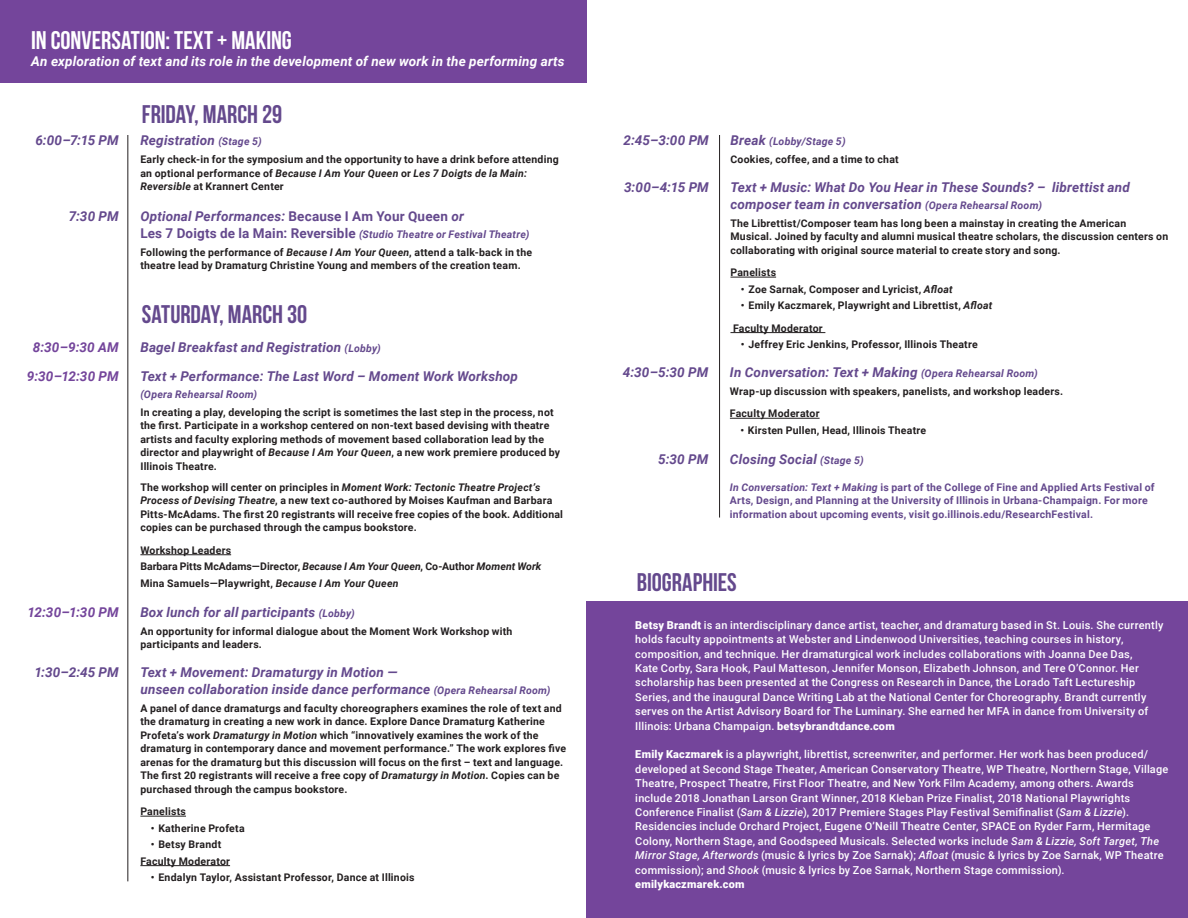
<style>
.page{position:relative;width:1188px;height:918px;background:#fff}
.page>*{position:absolute;margin:0;border:0;box-sizing:border-box;transform-origin:0 0}
.t1{font:700 25.5px "Bebas Neue";color:#64498d}
.t2{font:700 25.5px "Bebas Neue";color:#fff}
.t3{font:italic 700 13.5px/16.5px "Roboto";letter-spacing:.015em;color:#64498d}
.t4{font:italic 700 13.5px "Roboto";letter-spacing:.01em;color:#fff}
.t5{font:italic 700 13.5px "Roboto";letter-spacing:.015em;color:#74459b}
.t6{font:500 10.95px/14.4px "Roboto";letter-spacing:.02em;color:#fff}
.t7{font:700 10.5px/13.5px "Roboto";letter-spacing:.02em;color:#231f20}
.t8{font:700 10.5px/13.5px "Roboto";letter-spacing:.02em;color:#64498d}
.t9{font:italic 700 10.5px "Roboto";letter-spacing:.02em;color:#64498d}
.t10{font:700 10.5px "Roboto";color:#231f20}
.s1{font-size:10.5px}
.s2{font-style:italic}
.s3{font-style:normal}
.s4{font-style:normal;font-size:13.5px}
.s5{font-size:13.5px}
.s6{font-weight:900}
</style>
<div class="page">
<div style="left:0;top:0;width:587px;height:83px;background:#74459b"></div>
<div style="left:587px;top:601px;width:601px;height:317px;background:#74459b"></div>
<hr style="left:127px;top:135px;width:1px;height:746px;background:#231f20">
<hr style="left:719px;top:135px;width:1px;height:383px;background:#231f20">
<hr style="left:140px;top:554px;width:91px;height:1px;background:#231f20">
<hr style="left:730px;top:277px;width:46px;height:1px;background:#231f20">
<hr style="left:730px;top:332px;width:95px;height:1px;background:#231f20">
<hr style="left:730px;top:418px;width:90px;height:1px;background:#231f20">
<hr style="left:140px;top:816px;width:46px;height:1px;background:#231f20">
<hr style="left:140px;top:865px;width:90px;height:1px;background:#231f20">
<p class="t2" style="left:31px;top:27px;width:262px">IN CONVERSATION: TEXT + MAKING</p>
<p class="t4" style="left:31px;top:52px;width:535px">An exploration of text and its role in the development of new work in the performing arts</p>
<p class="t1" style="left:142px;top:100px;width:142px">FRIDAY, MARCH 29</p>
<p class="t3" style="left:35px;top:132px;width:85px">6:00–7:15 PM</p>
<p class="t3" style="left:69px;top:208px;width:51px">7:30 PM</p>
<p class="t3" style="left:140px;top:132px;width:123px">Registration <span class="s1">(Stage 5)</span></p>
<p class="t7" style="left:140px;top:152px;width:420px">Early check-in for the symposium and the opportunity to have a drink before attending an optional performance of <span class="s2">Because I Am Your Queen</span> or <span class="s2">Les 7 Doigts de la Main:<br>Reversible</span> at Krannert Center</p>
<p class="t3" style="left:140px;top:208px;width:325px">Optional Performances: <span class="s3">Because I Am Your Queen</span> or</p>
<p class="t9" style="left:140px;top:226px;width:391px"><span class="s4">Les 7 Doigts de la Main: Reversible</span> (Studio Theatre or Festival Theatre)</p>
<p class="t7" style="left:140px;top:245px;width:393px">Following the performance of <span class="s2">Because I Am Your Queen</span>, attend a talk-back in the theatre lead by Dramaturg Christine Young and members of the creation team.</p>
<p class="t1" style="left:142px;top:300px;width:167px">SATURDAY, MARCH 30</p>
<p class="t5" style="left:33px;top:338px;width:87px">8:30–9:30 AM</p>
<p class="t3" style="left:140px;top:339px;width:242px">Bagel Breakfast and Registration <span class="s1">(Lobby)</span></p>
<p class="t3" style="left:140px;top:368px;width:379px">Text + Performance: The Last Word – Moment Work Workshop</p>
<p class="t9" style="left:140px;top:387px;width:118px">(Opera Rehearsal Room)</p>
<p class="t7" style="left:140px;top:405px;width:421px">In creating a play, developing the script is sometimes the last step in the process, not the first. Participate in a workshop centered on non-text based devising with theatre artists and faculty exploring methods of movement based collaboration lead by the director and playwright of <span class="s2">Because I Am Your Queen</span>, a new work premiere produced by Illinois Theatre.</p>
<p class="t7" style="left:140px;top:480px;width:424px">The workshop will center on principles in <span class="s2">Moment Work: Tectonic Theatre Project’s Process of Devising Theatre</span>, a new text co-authored by Moises Kaufman and Barbara Pitts-McAdams. The first 20 registrants will receive free copies of the book. Additional copies can be purchased through the campus bookstore.</p>
<p class="t7" style="left:140px;top:543px;width:92px">Workshop Leaders</p>
<p class="t10" style="left:140px;top:559px;width:402px">Barbara Pitts McAdams—Director, <span class="s2">Because I Am Your Queen</span>, Co-Author <span class="s2">Moment Work</span></p>
<p class="t7" style="left:140px;top:576px;width:260px">Mina Samuels—Playwright, <span class="s2">Because I Am Your Queen</span></p>
<p class="t5" style="left:27px;top:367px;width:93px">9:30–12:30 PM</p>
<p class="t5" style="left:28px;top:602px;width:93px">12:30–1:30 PM</p>
<p class="t3" style="left:34px;top:664px;width:86px">1:30–2:45 PM</p>
<p class="t3" style="left:140px;top:603px;width:216px">Box lunch for all participants <span class="s1">(Lobby)</span></p>
<p class="t7" style="left:140px;top:624px;width:374px">An opportunity for informal dialogue about the Moment Work Workshop with participants and leaders.</p>
<p class="t3" style="left:140px;top:664px;width:412px">Text + Movement: Dramaturgy in Motion —<br>unseen collaboration inside dance performance <span class="s1">(Opera Rehearsal Room)</span></p>
<p class="t7" style="left:140px;top:701px;width:427px">A panel of dance dramaturgs and faculty choreographers examines the role of text and the dramaturg in creating a new work in dance. Explore Dance Dramaturg Katherine Profeta’s work <span class="s2">Dramaturgy in Motion</span> which “innovatively examines the work of the dramaturg in contemporary dance and movement performance.” The work explores five arenas for the dramaturg but this discussion will focus on the first – text and language.<br>The first 20 registrants will receive a free copy of <span class="s2">Dramaturgy in Motion</span>. Copies can be purchased through the campus bookstore.</p>
<p class="t7" style="left:140px;top:805px;width:47px">Panelists</p>
<p class="t7" style="left:151px;top:821px;width:95px">• Katherine Profeta</p>
<p class="t7" style="left:151px;top:838px;width:72px">• Betsy Brandt</p>
<p class="t7" style="left:140px;top:854px;width:91px">Faculty Moderator</p>
<p class="t7" style="left:151px;top:871px;width:265px">• Endalyn Taylor, Assistant Professor, Dance at Illinois</p>
<p class="t3" style="left:624px;top:132px;width:87px">2:45–3:00 PM</p>
<p class="t9" style="left:730px;top:134px;width:117px"><span class="s5">Break</span> (Lobby/Stage 5)</p>
<p class="t7" style="left:730px;top:152px;width:170px">Cookies, coffee, and a time to chat</p>
<p class="t3" style="left:624px;top:179px;width:86px">3:00–4:15 PM</p>
<p class="t3" style="left:730px;top:179px;width:401px">Text + Music: What Do You Hear in These Sounds? – librettist and composer team in conversation <span class="s1">(Opera Rehearsal Room)</span></p>
<p class="t7" style="left:730px;top:216px;width:439px">The Librettist/Composer team has long been a mainstay in creating the American<br>Musical. Joined by faculty and alumni musical theatre scholars, the discussion centers on collaborating with original source material to create story and song.</p>
<p class="t7" style="left:730px;top:265px;width:47px">Panelists</p>
<p class="t7" style="left:741px;top:282px;width:213px">• Zoe Sarnak, Composer and Lyricist, <span class="s2">Afloat</span></p>
<p class="t7" style="left:741px;top:298px;width:253px">• Emily Kaczmarek, Playwright and Librettist, <span class="s2">Afloat</span></p>
<p class="t7" style="left:733px;top:321px;width:91px">Faculty Moderator</p>
<p class="t7" style="left:741px;top:337px;width:238px">• Jeffrey Eric Jenkins, Professor, Illinois Theatre</p>
<p class="t3" style="left:623px;top:363px;width:87px">4:30–5:30 PM</p>
<p class="t3" style="left:730px;top:363px;width:309px">In Conversation: Text + Making <span class="s1">(Opera Rehearsal Room)</span></p>
<p class="t7" style="left:730px;top:384px;width:335px">Wrap-up discussion with speakers, panelists, and workshop leaders.</p>
<p class="t7" style="left:730px;top:407px;width:91px">Faculty Moderator</p>
<p class="t7" style="left:740px;top:423px;width:187px">• Kirsten Pullen, Head, Illinois Theatre</p>
<p class="t3" style="left:658px;top:450px;width:52px">5:30 PM</p>
<p class="t3" style="left:730px;top:450px;width:135px">Closing Social <span class="s1">(Stage 5)</span></p>
<p class="t8" style="left:730px;top:480px;width:426px"><span class="s2">In Conversation: Text + Making</span> is part of the College of Fine and Applied Arts Festival of<br>Arts, Design, and Planning at the University of Illinois in Urbana-Champaign. For more information about upcoming events, visit go.illinois.edu/ResearchFestival.</p>
<p class="t1" style="left:637px;top:568px;width:102px">BIOGRAPHIES</p>
<p class="t6" style="left:635px;top:617px;width:530px"><span class="s6">Betsy Brandt</span> is an interdisciplinary dance artist, teacher, and dramaturg based in St. Louis. She currently holds faculty appointments at Webster and Lindenwood Universities, teaching courses in history, composition, and technique. Her dramaturgical work includes collaborations with Joanna Dee Das,<br>Kate Corby, Sara Hook, Paul Matteson, Jennifer Monson, Elizabeth Johnson, and Tere O’Connor. Her scholarship has been presented at the Congress on Research in Dance, the Lorado Taft Lectureship Series, and the inaugural Dance Writing Lab at the National Center for Choreography. Brandt currently serves on the Artist Advisory Board for The Luminary. She earned her MFA in dance from University of Illinois: Urbana Champaign. <span class="s6">betsybrandtdance.com</span></p>
<p class="t6" style="left:635px;top:747px;width:535px"><span class="s6">Emily Kaczmarek</span> is a playwright, librettist, screenwriter, and performer. Her work has been produced/ developed at Second Stage Theater, American Conservatory Theatre, WP Theatre, Northern Stage, Village Theatre, Prospect Theatre, First Floor Theatre, and New York Film Academy, among others. Awards include 2018 Jonathan Larson Grant Winner, 2018 Kleban Prize Finalist, 2018 National Playwrights Conference Finalist (<span class="s2">Sam &amp; Lizzie</span>), 2017 Premiere Stages Play Festival Semifinalist (<span class="s2">Sam &amp; Lizzie</span>).<br>Residencies include Orchard Project, Eugene O’Neill Theatre Center, SPACE on Ryder Farm, Hermitage Colony, Northern Stage, and Goodspeed Musicals. Selected works include <span class="s2">Sam &amp; Lizzie, Soft Target, The Mirror Stage, Afterwords</span> (music &amp; lyrics by Zoe Sarnak); <span class="s2">Afloat</span> (music &amp; lyrics by Zoe Sarnak, WP Theatre commission); and <span class="s2">Shook</span> (music &amp; lyrics by Zoe Sarnak, Northern Stage commission). <span class="s6">emilykaczmarek.com</span></p>
</div>
